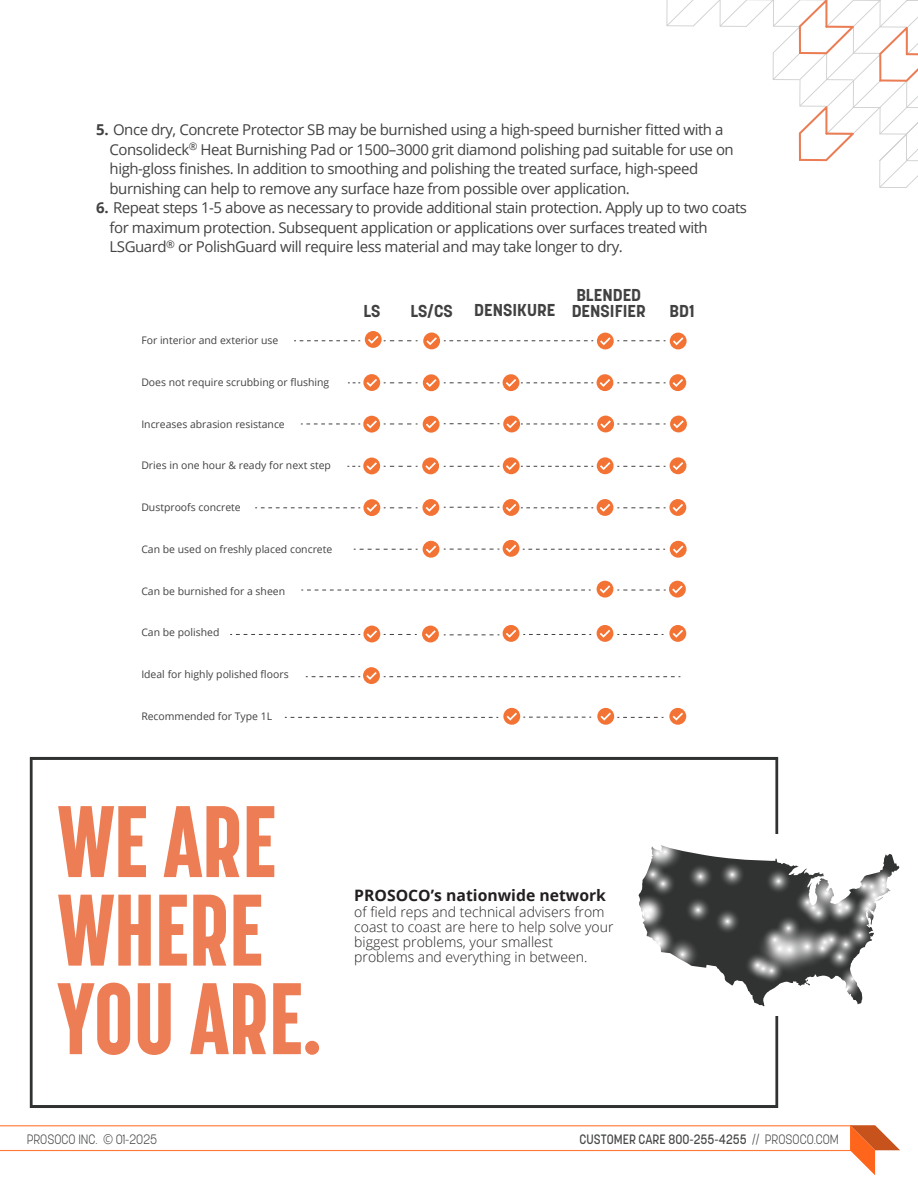
<style>
.page{position:relative;width:918px;height:1188px;background:#fff}
.page>*{position:absolute;margin:0;border:0;box-sizing:border-box;transform-origin:0 0}
.t1{font:800 100.5px/88.5px "Korolev Compressed";color:#ec7d54}
.t2{font:700 17.1px/14.9px "Korolev";color:#414141;text-align:right}
.t3{font:700 15.75px "Open Sans";color:#231f20}
.t4{font:15px/19.5px "Open Sans";letter-spacing:-.03em;color:#434242}
.t5{font:300 13.95px/15px "Open Sans";color:#231f20}
.t6{font:500 13.5px "Korolev";color:#464747;scale:.9 1}
.t7{font:300 13.5px "Korolev";color:#464747;scale:.9 1}
.t8{font:10.5px "Open Sans";color:#414141}
.s1{font-weight:700}
.s2{font-family:"Open Sans"}
.s3{font-weight:300}
</style>
<div class="page">
<svg style="left:666px;top:0;width:252px;height:188px"></svg>
<hr style="left:0;top:1150px;width:852px;height:1px;background:#ff7836">
<hr style="left:0;top:1125px;width:852px;height:1px;background:#ff7836">
<svg style="left:850px;top:1125px;width:50px;height:50px"></svg>
<svg style="left:30px;top:757px;width:748px;height:351px"></svg>
<div style="left:549px;top:835px;width:347px;height:181px;background:#fff"></div>
<svg style="left:639px;top:851px;width:261px;height:156px"></svg>
<svg style="left:799px;top:865px;width:54px;height:55px"></svg>
<svg style="left:805px;top:899px;width:27px;height:27px"></svg>
<svg style="left:799px;top:894px;width:28px;height:27px"></svg>
<svg style="left:794px;top:888px;width:27px;height:28px"></svg>
<svg style="left:826px;top:890px;width:27px;height:28px"></svg>
<svg style="left:826px;top:897px;width:27px;height:27px"></svg>
<svg style="left:833px;top:893px;width:27px;height:27px"></svg>
<svg style="left:764px;top:867px;width:28px;height:27px"></svg>
<div style="left:638px;top:834px;width:38px;height:39px;background:#fff;border-radius:50%"></div>
<svg style="left:645px;top:832px;width:39px;height:39px"></svg>
<svg style="left:684px;top:896px;width:27px;height:27px"></svg>
<svg style="left:639px;top:860px;width:27px;height:28px"></svg>
<svg style="left:649px;top:870px;width:27px;height:27px"></svg>
<svg style="left:686px;top:863px;width:28px;height:27px"></svg>
<svg style="left:718px;top:861px;width:27px;height:27px"></svg>
<svg style="left:713px;top:907px;width:28px;height:27px"></svg>
<svg style="left:744px;top:951px;width:27px;height:27px"></svg>
<svg style="left:749px;top:954px;width:27px;height:28px"></svg>
<svg style="left:758px;top:957px;width:27px;height:27px"></svg>
<svg style="left:774px;top:914px;width:28px;height:27px"></svg>
<svg style="left:665px;top:937px;width:35px;height:34px"></svg>
<svg style="left:641px;top:926px;width:35px;height:35px"></svg>
<svg style="left:639px;top:921px;width:35px;height:35px"></svg>
<svg style="left:630px;top:898px;width:35px;height:35px"></svg>
<div style="left:632px;top:892px;width:35px;height:35px;background:#343535;border-radius:50%"></div>
<svg style="left:628px;top:893px;width:35px;height:35px"></svg>
<svg style="left:817px;top:926px;width:27px;height:27px"></svg>
<svg style="left:811px;top:928px;width:27px;height:27px"></svg>
<svg style="left:826px;top:943px;width:27px;height:27px"></svg>
<svg style="left:832px;top:930px;width:27px;height:28px"></svg>
<svg style="left:845px;top:921px;width:28px;height:28px"></svg>
<svg style="left:849px;top:905px;width:27px;height:27px"></svg>
<svg style="left:853px;top:895px;width:27px;height:27px"></svg>
<svg style="left:855px;top:890px;width:28px;height:28px"></svg>
<div style="left:860px;top:881px;width:27px;height:27px;background:#4e4e4e;border-radius:50%"></div>
<svg style="left:862px;top:885px;width:27px;height:28px"></svg>
<svg style="left:850px;top:872px;width:27px;height:27px"></svg>
<svg style="left:869px;top:877px;width:27px;height:27px"></svg>
<svg style="left:869px;top:871px;width:28px;height:28px"></svg>
<svg style="left:869px;top:866px;width:27px;height:27px"></svg>
<svg style="left:834px;top:973px;width:27px;height:28px"></svg>
<svg style="left:838px;top:965px;width:27px;height:27px"></svg>
<svg style="left:808px;top:934px;width:28px;height:27px"></svg>
<svg style="left:755px;top:924px;width:49px;height:49px"></svg>
<svg style="left:763px;top:923px;width:52px;height:52px"></svg>
<svg style="left:783px;top:923px;width:47px;height:46px"></svg>
<svg style="left:301px;top:590px;width:290px;height:1px"></svg>
<svg style="left:306px;top:667px;width:374px;height:17px"></svg>
<svg style="left:597px;top:708px;width:66px;height:17px"></svg>
<svg style="left:285px;top:708px;width:306px;height:17px"></svg>
<svg style="left:230px;top:625px;width:361px;height:17px"></svg>
<svg style="left:669px;top:708px;width:17px;height:17px"></svg>
<svg style="left:354px;top:540px;width:333px;height:18px"></svg>
<svg style="left:669px;top:625px;width:17px;height:17px"></svg>
<svg style="left:294px;top:331px;width:393px;height:18px"></svg>
<svg style="left:348px;top:374px;width:338px;height:17px"></svg>
<svg style="left:301px;top:416px;width:386px;height:17px"></svg>
<svg style="left:347px;top:457px;width:339px;height:17px"></svg>
<svg style="left:255px;top:499px;width:431px;height:17px"></svg>
<svg style="left:597px;top:581px;width:89px;height:17px"></svg>
<svg style="left:597px;top:625px;width:66px;height:17px"></svg>
<p class="t4" style="left:110px;top:119px;width:626px;text-indent:-13px"><span class="s1">5.</span> Once dry, Concrete Protector SB may be burnished using a high-speed burnisher fitted with a Consolideck<sup>®</sup> Heat Burnishing Pad or 1500–3000 grit diamond polishing pad suitable for use on high-gloss finishes. In addition to smoothing and polishing the treated surface, high-speed burnishing can help to remove any surface haze from possible over application.</p>
<p class="t4" style="left:110px;top:197px;width:639px;text-indent:-14px"><span class="s1">6.</span> Repeat steps 1-5 above as necessary to provide additional stain protection. Apply up to two coats for maximum protection. Subsequent application or applications over surfaces treated with<br>LSGuard<sup>®</sup> or PolishGuard will require less material and may take longer to dry.</p>
<p class="t8" style="left:141px;top:333px;width:139px">For interior and exterior use</p>
<p class="t8" style="left:141px;top:375px;width:189px">Does not require scrubbing or flushing</p>
<p class="t8" style="left:141px;top:417px;width:145px">Increases abrasion resistance</p>
<p class="t8" style="left:141px;top:458px;width:191px">Dries in one hour &amp; ready for next step</p>
<p class="t8" style="left:141px;top:500px;width:101px">Dustproofs concrete</p>
<p class="t8" style="left:141px;top:542px;width:193px">Can be used on freshly placed concrete</p>
<p class="t8" style="left:141px;top:584px;width:145px">Can be burnished for a sheen</p>
<p class="t8" style="left:141px;top:625px;width:80px">Can be polished</p>
<p class="t8" style="left:141px;top:667px;width:149px">Ideal for highly polished floors</p>
<p class="t8" style="left:141px;top:709px;width:132px">Recommended for Type 1L</p>
<p class="t2" style="left:363px;top:303px;width:19px">LS</p>
<p class="t2" style="left:410px;top:303px;width:44px">LS/CS</p>
<p class="t2" style="left:474px;top:288px;width:173px">BLENDED<br>DENSIKURE DENSIFIER</p>
<p class="t2" style="left:670px;top:303px;width:27px">BD1</p>
<h1 class="t1" style="left:58px;top:796px;width:265px">WE ARE<br>WHERE<br>YOU ARE.</h1>
<p class="t3" style="left:354px;top:884px;width:253px">PROSOCO’s nationwide network</p>
<p class="t5" style="left:354px;top:904px;width:261px">of field reps and technical advisers from coast to coast are here to help solve your biggest problems, your smallest problems and everything in between.</p>
<p class="t7" style="left:27px;top:1131px;width:147px">PROSOCO INC. <span class="s2">©</span> 01-2025</p>
<p class="t6" style="left:580px;top:1130px;width:290px">CUSTOMER CARE 800-255-4255 <span class="s3">// PROSOCO.COM</span></p>
</div>
